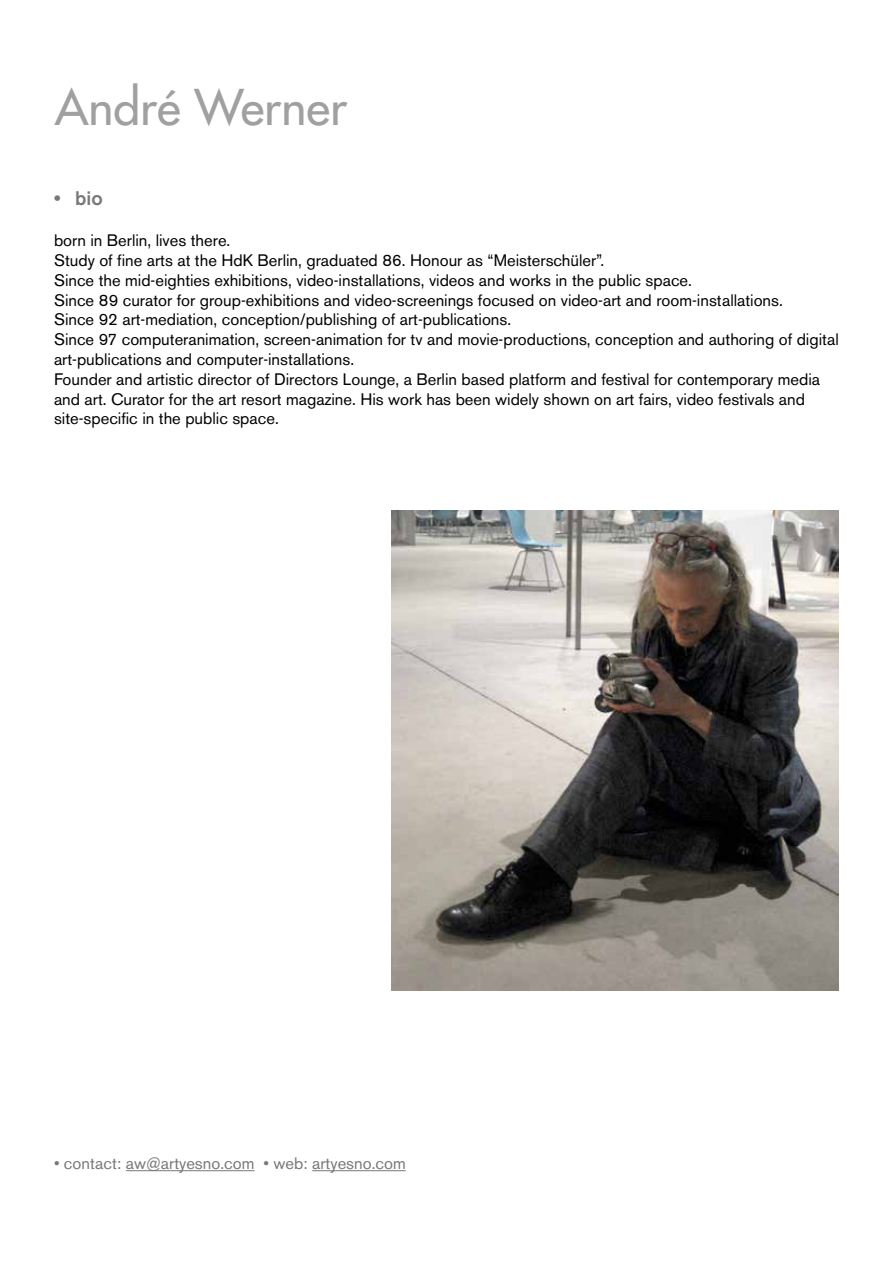
<style>
.page{position:relative;width:893px;height:1263px;background:#fff}
.page>*{position:absolute;margin:0;border:0;box-sizing:border-box;transform-origin:0 0}
.t1{font:500 48px "Futura Std";color:#a0a0a0}
.t2{font:500 19.5px "Akzidenz Grotesk BE";color:#787878}
.t3{font:16.5px/19.8px "Akzidenz Grotesk BE";color:#000}
.t4{font:16.5px "Akzidenz Grotesk BE";color:#787878}
.s1{font-stretch:expanded}
</style>
<div class="page">
<hr style="left:126px;top:1170px;width:128px;height:1px;background:#787878">
<hr style="left:312px;top:1170px;width:94px;height:1px;background:#787878">
<img style="left:392px;top:511px;width:447px;height:480px">
<h1 class="t1" style="left:55px;top:78px;width:294px">André Werner</h1>
<p class="t2" style="left:54px;top:186px;width:50px"><span class="s1">•</span> bio</p>
<p class="t3" style="left:54px;top:230px;width:786px">born in Berlin, lives there.<br>Study of fine arts at the HdK Berlin, graduated 86. Honour as “Meisterschüler”.<br>Since the mid-eighties exhibitions, video-installations, videos and works in the public space.<br>Since 89 curator for group-exhibitions and video-screenings focused on video-art and room-installations.<br>Since 92 art-mediation, conception/publishing of art-publications.<br>Since 97 computeranimation, screen-animation for tv and movie-productions, conception and authoring of digital art-publications and computer-installations.<br>Founder and artistic director of Directors Lounge, a Berlin based platform and festival for contemporary media and art. Curator for the art resort magazine. His work has been widely shown on art fairs, video festivals and site-specific in the public space.</p>
<p class="t4" style="left:54px;top:1153px;width:353px">• contact: aw@artyesno.com • web: artyesno.com</p>
</div>
